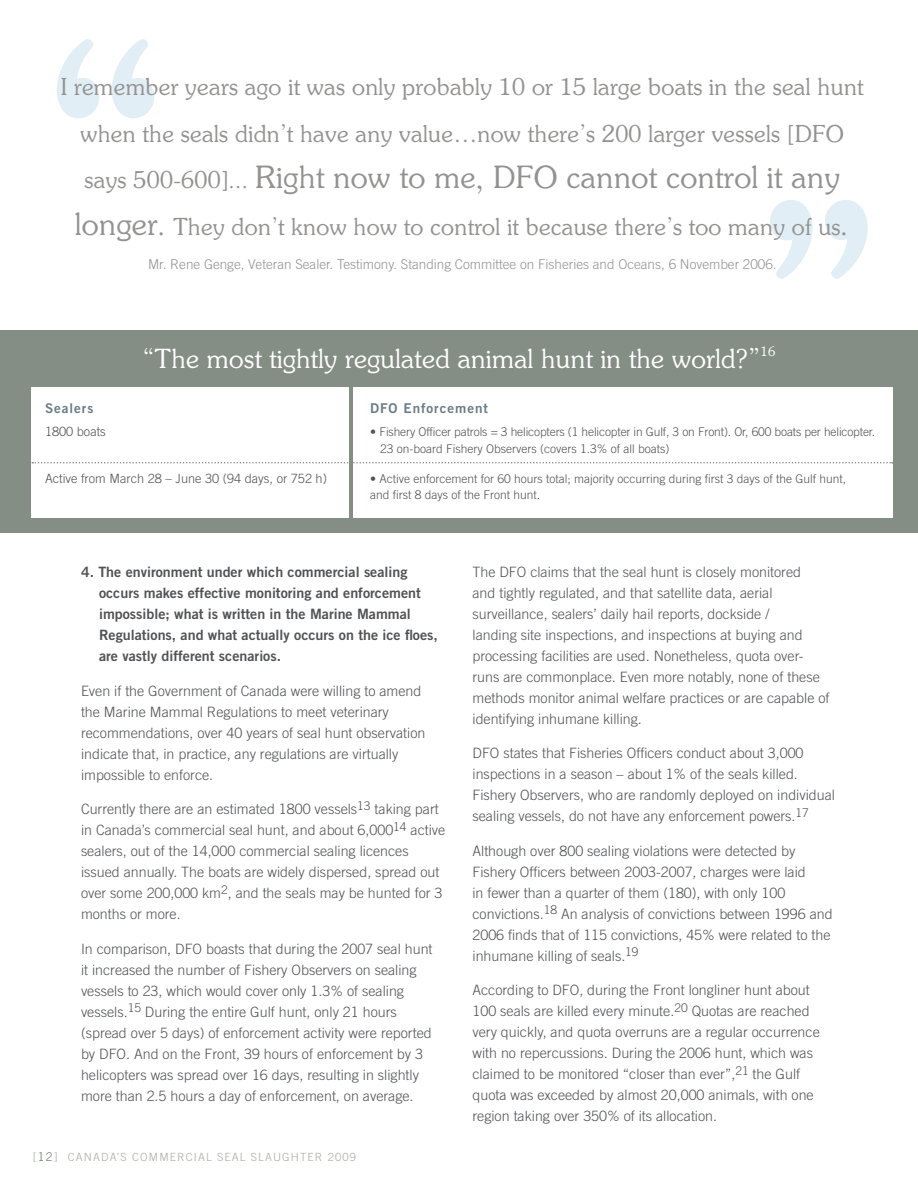
<style>
.page{position:relative;width:918px;height:1188px;background:#fff}
.page>*{position:absolute;margin:0;border:0;box-sizing:border-box;transform-origin:0 0}
.t1{font:600 300px "Souvenir";color:#e1eef5;scale:.8 1}
.t2{font:31.5px "Soutane";color:#939291}
.t3{font:27px "Soutane";color:#fff}
.t4{font:24px/46.5px "Soutane";color:#939291;text-align:center}
.t5{font:300 14.25px/21px "Trade Gothic";color:#515254}
.t6{font:14.25px/21px "Trade Gothic Bold Two";color:#515254}
.t7{font:300 13.5px "Trade Gothic";color:#939291}
.t8{font:13.5px "Trade Gothic Bold Two";letter-spacing:.07em;color:#6a7c84}
.t9{font:300 12.75px "Trade Gothic";color:#515254}
.t10{font:300 12px/16.5px "Trade Gothic";color:#515254}
.t11{font:300 11.25px "Trade Gothic";letter-spacing:.1em;color:#abaca7}
.s1{font-size:24px}
.s2{font-size:31.5px}
.s3{font-size:12px}
.s4{font-size:12px;color:#6d756c}
</style>
<div class="page">
<div style="left:0;top:330px;width:918px;height:202px;background:#848e85"></div>
<div style="left:32px;top:387px;width:317px;height:130px;background:#fff"></div>
<div style="left:353px;top:387px;width:539px;height:131px;background:#fff"></div>
<svg style="left:32px;top:462px;width:861px;height:2px"></svg>
<h1 class="t1" style="left:40px;top:-39px;width:164px">“</h1>
<h3 class="t4" style="left:61px;top:65px;width:805px">I remember years ago it was only probably 10 or 15 large boats in the seal hunt when the seals didn’t have any value…now there’s 200 larger vessels [DFO</h3>
<h2 class="t2" style="left:84px;top:161px;width:757px"><span class="s1">says 500-600]...</span> Right now to me, DFO cannot control it any</h2>
<h3 class="t4" style="left:75px;top:205px;width:776px"><span class="s2">longer.</span> They don’t know how to control it because there’s too many of us<span class="s2">.</span></h3>
<p class="t7" style="left:148px;top:256px;width:630px">Mr. Rene Genge, Veteran Sealer. Testimony. Standing Committee on Fisheries and Oceans, 6 November 2006.</p>
<h1 class="t1" style="left:753px;top:122px;width:164px">”</h1>
<h3 class="t3" style="left:142px;top:344px;width:635px">“The most tightly regulated animal hunt in the world?”<sup>16</sup></h3>
<p class="t8" style="left:45px;top:400px;width:50px">Sealers</p>
<p class="t9" style="left:45px;top:424px;width:62px">1800 boats</p>
<p class="t9" style="left:45px;top:471px;width:283px">Active from March 28 – June 30 (94 days, or 752 h)</p>
<p class="t8" style="left:370px;top:400px;width:119px">DFO Enforcement</p>
<p class="t10" style="left:380px;top:424px;width:497px;text-indent:-10px">• Fishery Officer patrols = 3 helicopters (1 helicopter in Gulf, 3 on Front). Or, 600 boats per helicopter.<br>23 on-board Fishery Observers (covers 1.3% of all boats)</p>
<p class="t10" style="left:370px;top:470px;width:478px">• Active enforcement for 60 hours total; majority occurring during first 3 days of the Gulf hunt, and first 8 days of the Front hunt.</p>
<p class="t6" style="left:99px;top:561px;width:340px;text-indent:-18px">4. The environment under which commercial sealing occurs makes effective monitoring and enforcement impossible; what is written in the Marine Mammal Regulations, and what actually occurs on the ice floes, are vastly different scenarios.</p>
<p class="t5" style="left:81px;top:680px;width:346px">Even if the Government of Canada were willing to amend the Marine Mammal Regulations to meet veterinary recommendations, over 40 years of seal hunt observation indicate that, in practice, any regulations are virtually impossible to enforce.</p>
<p class="t5" style="left:81px;top:798px;width:366px">Currently there are an estimated 1800 vessels<sup>13</sup> taking part in Canada’s commercial seal hunt, and about 6,000<sup>14</sup> active sealers, out of the 14,000 commercial sealing licences issued annually. The boats are widely dispersed, spread out over some 200,000 km<sup>2</sup>, and the seals may be hunted for 3 months or more.</p>
<p class="t5" style="left:81px;top:938px;width:353px">In comparison, DFO boasts that during the 2007 seal hunt it increased the number of Fishery Observers on sealing vessels to 23, which would cover only 1.3% of sealing vessels.<sup>15</sup> During the entire Gulf hunt, only 21 hours (spread over 5 days) of enforcement activity were reported by DFO. And on the Front, 39 hours of enforcement by 3 helicopters was spread over 16 days, resulting in slightly more than 2.5 hours a day of enforcement, on average.</p>
<p class="t11" style="left:33px;top:1151px;width:325px"><span class="s3">[</span><span class="s4">12</span><span class="s3">]</span> CANADA’S COMMERCIAL SEAL SLAUGHTER 2009</p>
<p class="t5" style="left:473px;top:561px;width:359px">The DFO claims that the seal hunt is closely monitored<br>and tightly regulated, and that satellite data, aerial surveillance, sealers’ daily hail reports, dockside /<br>landing site inspections, and inspections at buying and processing facilities are used. Nonetheless, quota over&shy;runs are commonplace. Even more notably, none of these methods monitor animal welfare practices or are capable of identifying inhumane killing.</p>
<p class="t5" style="left:473px;top:743px;width:364px">DFO states that Fisheries Officers conduct about 3,000 inspections in a season – about 1% of the seals killed.<br>Fishery Observers, who are randomly deployed on individual sealing vessels, do not have any enforcement powers.<sup>17</sup></p>
<p class="t5" style="left:472px;top:840px;width:362px">Although over 800 sealing violations were detected by Fishery Officers between 2003-2007, charges were laid<br>in fewer than a quarter of them (180), with only 100 convictions.<sup>18</sup> An analysis of convictions between 1996 and 2006 finds that of 115 convictions, 45% were related to the inhumane killing of seals.<sup>19</sup></p>
<p class="t5" style="left:472px;top:979px;width:349px">According to DFO, during the Front longliner hunt about 100 seals are killed every minute.<sup>20</sup> Quotas are reached very quickly, and quota overruns are a regular occurrence with no repercussions. During the 2006 hunt, which was claimed to be monitored “closer than ever”,<sup>21</sup> the Gulf quota was exceeded by almost 20,000 animals, with one region taking over 350% of its allocation.</p>
</div>
